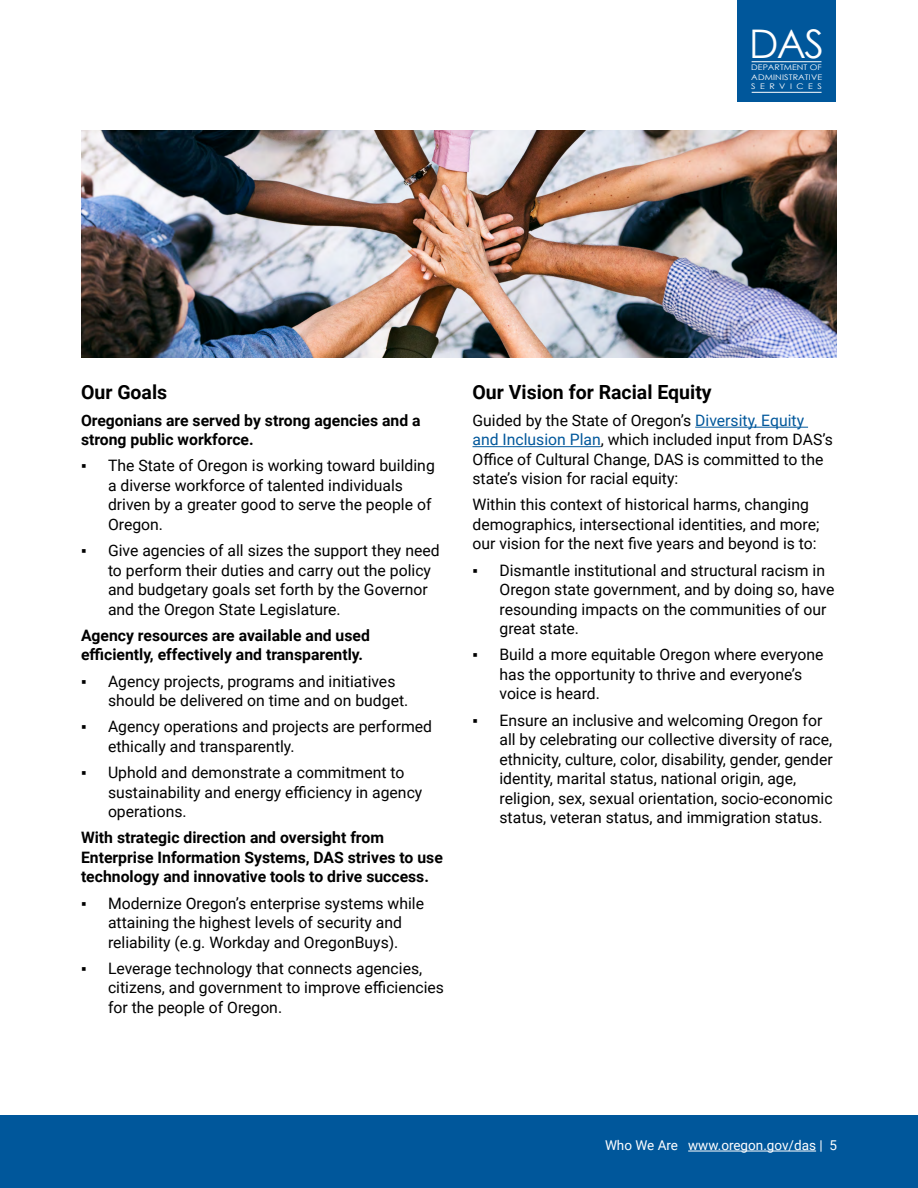
<style>
.page{position:relative;width:918px;height:1188px;background:#fff}
.page>*{position:absolute;margin:0;border:0;box-sizing:border-box;transform-origin:0 0}
.t1{font:39.45px "Century Gothic";color:#fff}
.t2{font:700 19.5px "Roboto";color:#000}
.Body{font:15.75px/19.5px "Roboto";color:#000}
.Body-2{font:700 15.75px/19.5px "Roboto";color:#000}
.t3{font:13.5px "Roboto";color:#fff}
.t4{font:7.8px/9.6px "Century Gothic";letter-spacing:.015em;color:#fff;text-align:justify;scale:1.15 1}
.s1{font-family:"Calibri"}
.s2{color:#00579b}
</style>
<div class="page">
<div style="left:737px;top:0;width:99px;height:102px;background:#00579b"></div>
<div style="left:0;top:1115px;width:918px;height:73px;background:#00579b"></div>
<hr style="left:752px;top:61px;width:69px;height:1px;background:#fff">
<hr style="left:752px;top:92px;width:70px;height:1px;background:#fff">
<hr style="left:688px;top:1151px;width:128px;height:1px;background:#fff">
<hr style="left:695px;top:427px;width:113px;height:1px;background:#00579b">
<hr style="left:472px;top:446px;width:129px;height:1px;background:#00579b">
<img style="left:81px;top:130px;width:756px;height:228px">
<h1 class="t1" style="left:749px;top:16px;width:77px">DAS</h1>
<p class="t4" style="left:751px;top:63px;width:63px">DEPARTMENT OF ADMINISTRATIVE SERVICES</p>
<h3 class="t2" style="left:81px;top:379px;width:88px">Our Goals</h3>
<p class="Body-2" style="left:81px;top:410px;width:341px">Oregonians are served by strong agencies and a strong public workforce.</p>
<p class="Body" style="left:108px;top:456px;width:328px;text-indent:-27px"><span class="s1">▪</span> The State of Oregon is working toward building a diverse workforce of talented individuals driven by a greater good to serve the people of Oregon.</p>
<p class="Body" style="left:108px;top:540px;width:333px;text-indent:-27px"><span class="s1">▪</span> Give agencies of all sizes the support they need to perform their duties and carry out the policy and budgetary goals set forth by the Governor and the Oregon State Legislature.</p>
<p class="Body-2" style="left:81px;top:625px;width:290px">Agency resources are available and used efficiently, effectively and transparently.</p>
<p class="Body" style="left:108px;top:671px;width:302px;text-indent:-27px"><span class="s1">▪</span> Agency projects, programs and initiatives should be delivered on time and on budget.</p>
<p class="Body" style="left:108px;top:717px;width:326px;text-indent:-27px"><span class="s1">▪</span> Agency operations and projects are performed ethically and transparently.</p>
<p class="Body" style="left:108px;top:762px;width:316px;text-indent:-27px"><span class="s1">▪</span> Uphold and demonstrate a commitment to sustainability and energy efficiency in agency operations.</p>
<p class="Body-2" style="left:81px;top:828px;width:363px">With strategic direction and oversight from<br>Enterprise Information Systems, DAS strives to use technology and innovative tools to drive success.</p>
<p class="Body" style="left:81px;top:893px;width:345px;text-align:center"><span class="s1">▪</span> Modernize Oregon’s enterprise systems while attaining the highest levels of security and reliability (e.g. Workday and OregonBuys).</p>
<p class="Body" style="left:108px;top:958px;width:337px;text-indent:-27px"><span class="s1">▪</span> Leverage technology that connects agencies, citizens, and government to improve efficiencies for the people of Oregon.</p>
<h3 class="t2" style="left:472px;top:379px;width:241px">Our Vision for Racial Equity</h3>
<p class="Body" style="left:472px;top:410px;width:362px">Guided by the State of Oregon’s <span class="s2">Diversity, Equity and Inclusion Plan</span>, which included input from DAS’s Office of Cultural Change, DAS is committed to the state’s vision for racial equity:</p>
<p class="Body" style="left:472px;top:495px;width:348px">Within this context of historical harms, changing demographics, intersectional identities, and more; our vision for the next five years and beyond is to:</p>
<p class="Body" style="left:500px;top:560px;width:336px;text-indent:-27px"><span class="s1">▪</span> Dismantle institutional and structural racism in Oregon state government, and by doing so, have resounding impacts on the communities of our great state.</p>
<p class="Body" style="left:500px;top:645px;width:325px;text-indent:-27px"><span class="s1">▪</span> Build a more equitable Oregon where everyone has the opportunity to thrive and everyone’s voice is heard.</p>
<p class="Body" style="left:500px;top:710px;width:335px;text-indent:-27px"><span class="s1">▪</span> Ensure an inclusive and welcoming Oregon for all by celebrating our collective diversity of race, ethnicity, culture, color, disability, gender, gender identity, marital status, national origin, age, religion, sex, sexual orientation, socio-economic status, veteran status, and immigration status.</p>
<p class="t3" style="left:605px;top:1135px;width:234px">Who We Are www.oregon.gov/das | 5</p>
</div>
